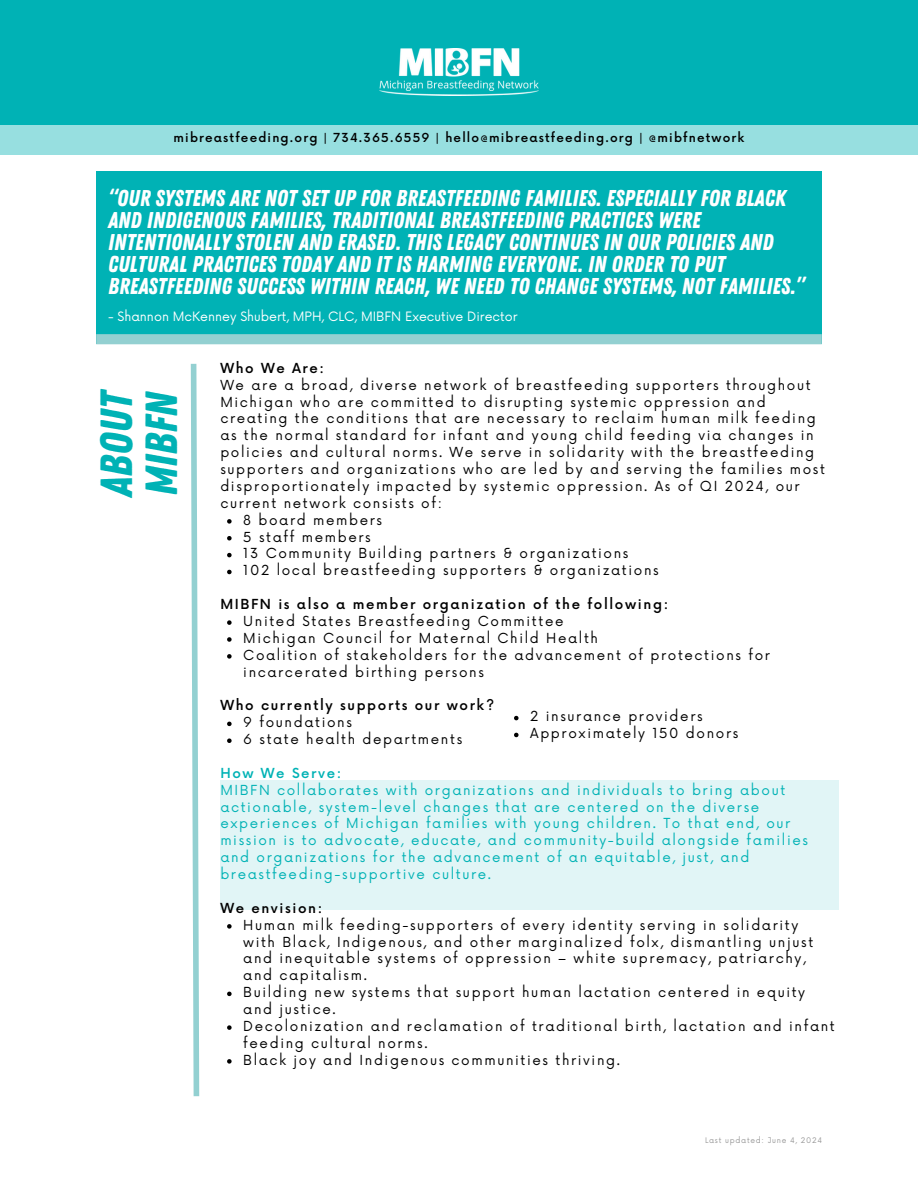
<style>
.page{position:relative;width:918px;height:1188px;background:#fff}
.page>*{position:absolute;margin:0;border:0;box-sizing:border-box;transform-origin:0 0}
.t1{font:45px/45px "Zing Rust Base";color:#00b2b5}
.t2{font:22.8px/22px "Zing Rust Base";color:#fff}
.t3{font:13.5px/16.8px "Now";letter-spacing:.12em;color:#000}
.t4{font:13.5px/16.8px "Now";letter-spacing:.12em;color:#00b2b5}
.t5{font:500 13.5px "Now";letter-spacing:.12em;color:#000}
.t6{font:12.6px "Now";color:#fff}
.t7{font:500 12.15px "Now";letter-spacing:.095em;color:#000}
.t8{font:7.5px "Now";letter-spacing:.095em;color:#999}
.s1{font-weight:500}
</style>
<div class="page">
<div style="left:0;top:0;width:918px;height:125px;background:#00b2b5"></div>
<div style="left:0;top:125px;width:918px;height:30px;background:#97dfe0"></div>
<img style="left:379px;top:49px;width:160px;height:47px">
<div style="left:220px;top:780px;width:619px;height:130px;background:#e1f5f6"></div>
<svg style="left:227px;top:519px;width:5px;height:5px"></svg>
<svg style="left:227px;top:536px;width:5px;height:4px"></svg>
<svg style="left:227px;top:553px;width:5px;height:4px"></svg>
<svg style="left:227px;top:570px;width:5px;height:4px"></svg>
<svg style="left:227px;top:620px;width:5px;height:5px"></svg>
<svg style="left:227px;top:637px;width:5px;height:5px"></svg>
<svg style="left:227px;top:654px;width:5px;height:5px"></svg>
<svg style="left:227px;top:722px;width:5px;height:4px"></svg>
<svg style="left:227px;top:738px;width:5px;height:5px"></svg>
<svg style="left:227px;top:924px;width:5px;height:5px"></svg>
<svg style="left:227px;top:992px;width:5px;height:4px"></svg>
<svg style="left:227px;top:1025px;width:5px;height:5px"></svg>
<svg style="left:227px;top:1059px;width:5px;height:5px"></svg>
<svg style="left:190px;top:363px;width:10px;height:734px"></svg>
<div style="left:96px;top:172px;width:726px;height:172px;background:#00b2b5"></div>
<div style="left:96px;top:334px;width:726px;height:10px;background:#93d0d1"></div>
<svg style="left:514px;top:716px;width:5px;height:4px"></svg>
<svg style="left:514px;top:733px;width:5px;height:4px"></svg>
<h1 class="t7" style="left:174px;top:131px;width:572px">mibreastfeeding.org | 734.365.6559 | hello@mibreastfeeding.org | @mibfnetwork</h1>
<p class="t2" style="left:108px;top:187px;width:698px">“OUR SYSTEMS ARE NOT SET UP FOR BREASTFEEDING FAMILIES. ESPECIALLY FOR BLACK AND INDIGENOUS FAMILIES, TRADITIONAL BREASTFEEDING PRACTICES WERE INTENTIONALLY STOLEN AND ERASED. THIS LEGACY CONTINUES IN OUR POLICIES AND CULTURAL PRACTICES TODAY AND IT IS HARMING EVERYONE. IN ORDER TO PUT BREASTFEEDING SUCCESS WITHIN REACH, WE NEED TO CHANGE SYSTEMS, NOT FAMILIES.”</p>
<p class="t6" style="left:108px;top:309px;width:411px">- Shannon McKenney Shubert, MPH, CLC, MIBFN Executive Director</p>
<h3 class="t1" style="left:95px;top:497px;width:109px;rotate:-90deg">about mibfn</h3>
<h4 class="t3" style="left:220px;top:360px;width:606px"><span class="s1">Who We Are:<br></span>We are a broad, diverse network of breastfeeding supporters throughout Michigan who are committed to disrupting systemic oppression and creating the conditions that are necessary to reclaim human milk feeding as the normal standard for infant and young child feeding via changes in policies and cultural norms. We serve in solidarity with the breastfeeding supporters and organizations who are led by and serving the families most disproportionately impacted by systemic oppression. As of QI 2024, our current network consists of:</h4>
<p class="t3" style="left:243px;top:512px;width:140px">8 board members</p>
<p class="t3" style="left:243px;top:529px;width:129px">5 staff members</p>
<p class="t3" style="left:243px;top:546px;width:387px">13 Community Building partners &amp; organizations</p>
<p class="t3" style="left:243px;top:563px;width:417px">102 local breastfeeding supporters &amp; organizations</p>
<h3 class="t5" style="left:220px;top:597px;width:449px">MIBFN is also a member organization of the following:</h3>
<p class="t3" style="left:243px;top:613px;width:322px">United States Breastfeeding Committee</p>
<p class="t3" style="left:243px;top:630px;width:356px">Michigan Council for Maternal Child Health</p>
<p class="t3" style="left:243px;top:647px;width:528px">Coalition of stakeholders for the advancement of protections for incarcerated birthing persons</p>
<h3 class="t5" style="left:220px;top:698px;width:275px">Who currently supports our work?</h3>
<p class="t3" style="left:243px;top:715px;width:110px">9 foundations</p>
<p class="t3" style="left:243px;top:732px;width:220px">6 state health departments</p>
<h4 class="t4" style="left:220px;top:765px;width:589px"><span class="s1">How We Serve:<br></span>MIBFN collaborates with organizations and individuals to bring about actionable, system-level changes that are centered on the diverse experiences of Michigan families with young children. To that end, our mission is to advocate, educate, and community-build alongside families and organizations for the advancement of an equitable, just, and breastfeeding-supportive culture.</h4>
<h3 class="t5" style="left:220px;top:901px;width:103px">We envision:</h3>
<p class="t3" style="left:243px;top:917px;width:571px">Human milk feeding-supporters of every identity serving in solidarity with Black, Indigenous, and other marginalized folx, dismantling unjust and inequitable systems of oppression – white supremacy, patriarchy, and capitalism.</p>
<p class="t3" style="left:243px;top:985px;width:563px">Building new systems that support human lactation centered in equity and justice.</p>
<p class="t3" style="left:243px;top:1018px;width:593px">Decolonization and reclamation of traditional birth, lactation and infant feeding cultural norms.</p>
<p class="t3" style="left:243px;top:1052px;width:378px">Black joy and Indigenous communities thriving.</p>
<p class="t3" style="left:530px;top:709px;width:174px">2 insurance providers</p>
<p class="t3" style="left:530px;top:726px;width:210px">Approximately 150 donors</p>
<p class="t8" style="left:705px;top:1137px;width:118px">Last updated: June 4, 2024</p>
</div>
